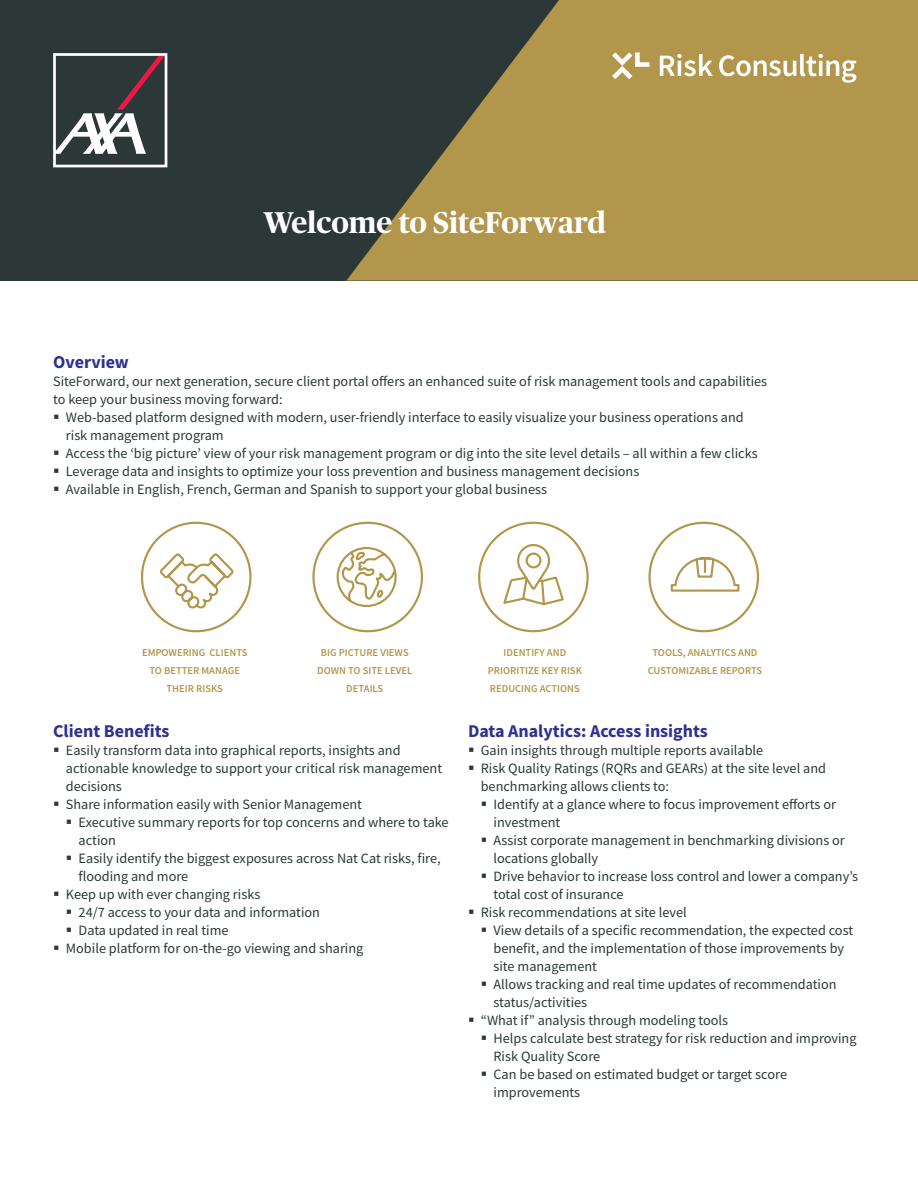
<style>
.page{position:relative;width:918px;height:1188px;background:#fff}
.page>*{position:absolute;margin:0;border:0;box-sizing:border-box;transform-origin:0 0}
.t1{font:700 30px "Publico Headline";color:#fff}
.subhead_level_1{font:700 18px "Source Sans Pro";color:#2e3092}
.Body_copy_9_5pt{font:14.25px/18px "Source Sans Pro";color:#2c3738}
.t2{font:600 10.5px/18px "Source Sans Pro";color:#b2964c;text-align:center}
</style>
<div class="page">
<div style="left:0;top:0;width:918px;height:281px;background:#2c3738"></div>
<svg style="left:346px;top:0;width:572px;height:281px;fill:#b2964c"></svg>
<svg style="left:53px;top:53px;width:114px;height:114px"></svg>
<svg style="left:612px;top:52px;width:38px;height:27px"></svg>
<svg style="left:660px;top:54px;width:53px;height:22px"></svg>
<svg style="left:719px;top:54px;width:137px;height:29px;background:#c7b47f"></svg>
<div style="left:648px;top:522px;width:111px;height:110px;border:2px solid #b2964c;border-radius:50%"></div>
<svg style="left:670px;top:557px;width:70px;height:35px"></svg>
<div style="left:141px;top:522px;width:111px;height:110px;border:2px solid #b2964c;border-radius:50%"></div>
<svg style="left:160px;top:553px;width:74px;height:56px"></svg>
<div style="left:478px;top:522px;width:111px;height:110px;border:2px solid #b2964c;border-radius:50%"></div>
<svg style="left:503px;top:544px;width:61px;height:62px"></svg>
<div style="left:312px;top:522px;width:111px;height:110px;border:2px solid #b2964c;border-radius:50%"></div>
<svg style="left:336px;top:547px;width:61px;height:60px"></svg>
<p class="t1" style="left:263px;top:201px;width:344px">Welcome to SiteForward</p>
<p class="subhead_level_1" style="left:53px;top:350px;width:77px">Overview</p>
<p class="Body_copy_9_5pt" style="left:53px;top:372px;width:716px">SiteForward, our next generation, secure client portal offers an enhanced suite of risk management tools and capabilities to keep your business moving forward:</p>
<p class="Body_copy_9_5pt" style="left:66px;top:408px;width:679px">Web-based platform designed with modern, user-friendly interface to easily visualize your business operations and risk management program</p>
<p class="Body_copy_9_5pt" style="left:66px;top:444px;width:693px">Access the ‘big picture’ view of your risk management program or dig into the site level details – all within a few clicks</p>
<p class="Body_copy_9_5pt" style="left:66px;top:462px;width:575px">Leverage data and insights to optimize your loss prevention and business management decisions</p>
<p class="Body_copy_9_5pt" style="left:66px;top:480px;width:483px">Available in English, French, German and Spanish to support your global business</p>
<p class="t2" style="left:142px;top:644px;width:107px">EMPOWERING CLIENTS<br>TO BETTER MANAGE</p>
<p class="t2" style="left:167px;top:680px;width:58px">THEIR RISKS</p>
<p class="t2" style="left:321px;top:644px;width:89px">BIG PICTURE VIEWS</p>
<p class="t2" style="left:317px;top:662px;width:97px">DOWN TO SITE LEVEL<br>DETAILS</p>
<p class="subhead_level_1" style="left:53px;top:719px;width:118px">Client Benefits</p>
<p class="Body_copy_9_5pt" style="left:66px;top:741px;width:378px">Easily transform data into graphical reports, insights and actionable knowledge to support your critical risk management decisions</p>
<p class="Body_copy_9_5pt" style="left:66px;top:795px;width:298px">Share information easily with Senior Management</p>
<p class="Body_copy_9_5pt" style="left:79px;top:813px;width:372px">Executive summary reports for top concerns and where to take action</p>
<p class="Body_copy_9_5pt" style="left:79px;top:849px;width:363px">Easily identify the biggest exposures across Nat Cat risks, fire, flooding and more</p>
<p class="Body_copy_9_5pt" style="left:66px;top:885px;width:196px">Keep up with ever changing risks</p>
<p class="Body_copy_9_5pt" style="left:79px;top:903px;width:243px">24/7 access to your data and information</p>
<p class="Body_copy_9_5pt" style="left:79px;top:921px;width:151px">Data updated in real time</p>
<p class="Body_copy_9_5pt" style="left:66px;top:939px;width:299px">Mobile platform for on-the-go viewing and sharing</p>
<p class="t2" style="left:504px;top:644px;width:64px">IDENTIFY AND</p>
<p class="t2" style="left:488px;top:662px;width:96px;text-align:left">PRIORITIZE KEY RISK<br>REDUCING ACTIONS</p>
<p class="t2" style="left:648px;top:644px;width:116px">TOOLS, ANALYTICS AND<br>CUSTOMIZABLE REPORTS</p>
<p class="subhead_level_1" style="left:468px;top:719px;width:241px">Data Analytics: Access insights</p>
<p class="Body_copy_9_5pt" style="left:481px;top:741px;width:284px">Gain insights through multiple reports available</p>
<p class="Body_copy_9_5pt" style="left:481px;top:759px;width:347px">Risk Quality Ratings (RQRs and GEARs) at the site level and benchmarking allows clients to:</p>
<p class="Body_copy_9_5pt" style="left:494px;top:795px;width:344px">Identify at a glance where to focus improvement efforts or investment</p>
<p class="Body_copy_9_5pt" style="left:494px;top:831px;width:353px">Assist corporate management in benchmarking divisions or locations globally</p>
<p class="Body_copy_9_5pt" style="left:494px;top:867px;width:366px">Drive behavior to increase loss control and lower a company’s total cost of insurance</p>
<p class="Body_copy_9_5pt" style="left:481px;top:903px;width:208px">Risk recommendations at site level</p>
<p class="Body_copy_9_5pt" style="left:494px;top:921px;width:361px">View details of a specific recommendation, the expected cost benefit, and the implementation of those improvements by site management</p>
<p class="Body_copy_9_5pt" style="left:494px;top:975px;width:345px">Allows tracking and real time updates of recommendation status/activities</p>
<p class="Body_copy_9_5pt" style="left:481px;top:1011px;width:249px">“What if” analysis through modeling tools</p>
<p class="Body_copy_9_5pt" style="left:494px;top:1029px;width:365px">Helps calculate best strategy for risk reduction and improving<br>Risk Quality Score</p>
<p class="Body_copy_9_5pt" style="left:494px;top:1065px;width:295px">Can be based on estimated budget or target score improvements</p>
</div>
